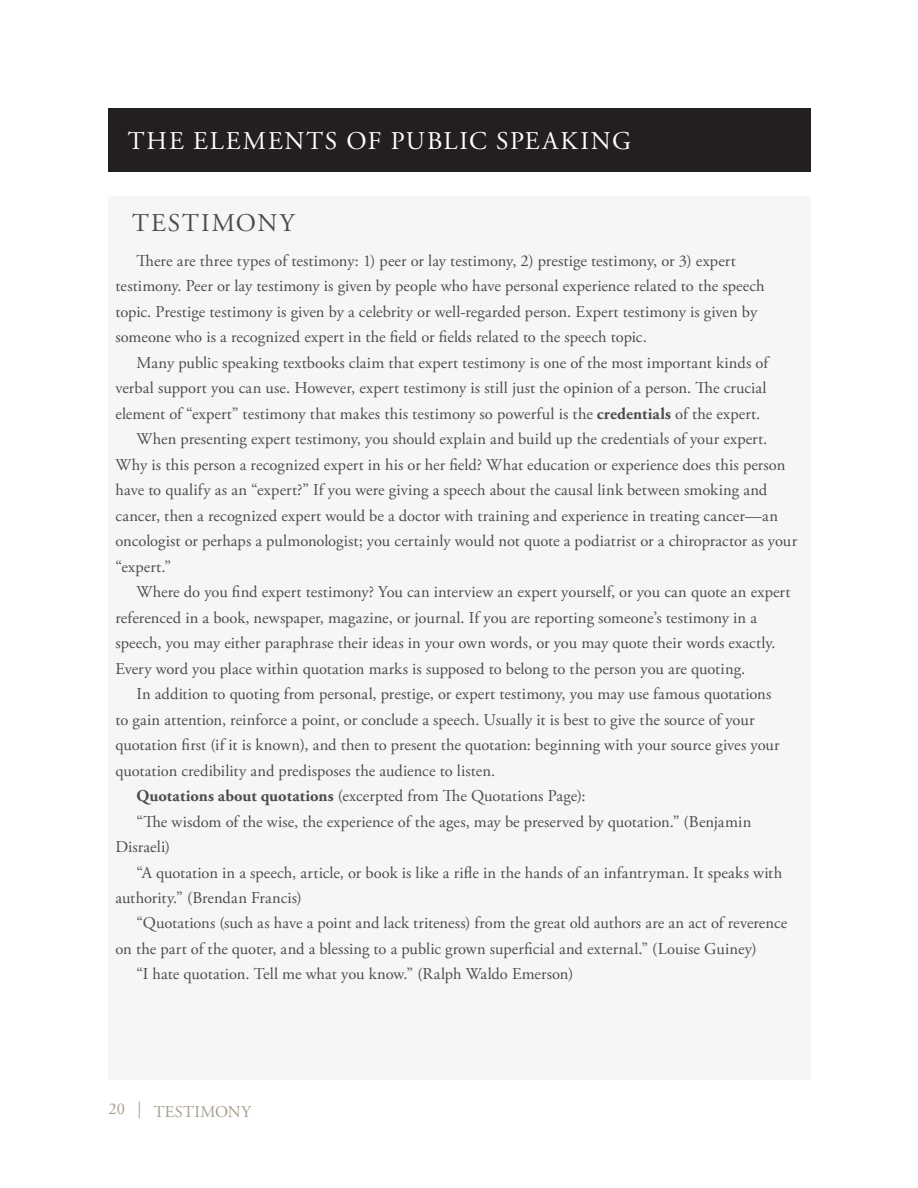
<style>
.page{position:relative;width:918px;height:1188px;background:#fff}
.page>*{position:absolute;margin:0;border:0;box-sizing:border-box;transform-origin:0 0}
.t1{font:25.5px "Adobe Garamond Pro";letter-spacing:.075em;color:#fff}
.t2{font:25.5px "Adobe Garamond Pro";letter-spacing:.075em;color:#4c4c4e}
.t3{font:16.5px/25.5px "Adobe Garamond Pro";color:#4c4c4e}
.t4{font:16.5px "Adobe Garamond Pro";letter-spacing:.02em;color:#a69e8c}
.s1{font-weight:700}
</style>
<div class="page">
<div style="left:108px;top:196px;width:702px;height:884px;background:#f5f6f6"></div>
<div style="left:108px;top:108px;width:702px;height:63px;background:#231f20"></div>
<h1 class="t1" style="left:128px;top:131px;width:505px">THE ELEMENTS OF PUBLIC SPEAKING</h1>
<h1 class="t2" style="left:132px;top:213px;width:164px">TESTIMONY</h1>
<p class="t3" style="left:115px;top:249px;width:651px;text-indent:21px">There are three types of testimony: 1) peer or lay testimony, 2) prestige testimony, or 3) expert testimony. Peer or lay testimony is given by people who have personal experience related to the speech topic. Prestige testimony is given by a celebrity or well-regarded person. Expert testimony is given by someone who is a recognized expert in the field or fields related to the speech topic.</p>
<p class="t3" style="left:137px;top:351px;width:633px">Many public speaking textbooks claim that expert testimony is one of the most important kinds of</p>
<p class="t3" style="left:115px;top:376px;width:653px">verbal support you can use. However, expert testimony is still just the opinion of a person. The crucial</p>
<p class="t3" style="left:115px;top:402px;width:646px">element of “expert” testimony that makes this testimony so powerful is the <span class="s1">credentials</span> of the expert.</p>
<p class="t3" style="left:136px;top:427px;width:632px">When presenting expert testimony, you should explain and build up the credentials of your expert.</p>
<p class="t3" style="left:115px;top:453px;width:671px">Why is this person a recognized expert in his or her field? What education or experience does this person</p>
<p class="t3" style="left:115px;top:478px;width:653px">have to qualify as an “expert?” If you were giving a speech about the causal link between smoking and</p>
<p class="t3" style="left:115px;top:504px;width:664px">cancer, then a recognized expert would be a doctor with training and experience in treating cancer—an</p>
<p class="t3" style="left:115px;top:529px;width:683px">oncologist or perhaps a pulmonologist; you certainly would not quote a podiatrist or a chiropractor as your</p>
<p class="t3" style="left:115px;top:555px;width:57px">“expert.”</p>
<p class="t3" style="left:136px;top:580px;width:656px">Where do you find expert testimony? You can interview an expert yourself, or you can quote an expert</p>
<p class="t3" style="left:115px;top:606px;width:643px">referenced in a book, newspaper, magazine, or journal. If you are reporting someone’s testimony in a</p>
<p class="t3" style="left:115px;top:631px;width:662px">speech, you may either paraphrase their ideas in your own words, or you may quote their words exactly.</p>
<p class="t3" style="left:115px;top:657px;width:631px">Every word you place within quotation marks is supposed to belong to the person you are quoting.</p>
<p class="t3" style="left:136px;top:682px;width:637px">In addition to quoting from personal, prestige, or expert testimony, you may use famous quotations</p>
<p class="t3" style="left:115px;top:708px;width:641px">to gain attention, reinforce a point, or conclude a speech. Usually it is best to give the source of your</p>
<p class="t3" style="left:115px;top:733px;width:666px">quotation first (if it is known), and then to present the quotation: beginning with your source gives your</p>
<p class="t3" style="left:115px;top:759px;width:381px">quotation credibility and predisposes the audience to listen.</p>
<p class="t3" style="left:136px;top:784px;width:451px"><span class="s1">Quotations about quotations</span> (excerpted from The Quotations Page):</p>
<p class="t3" style="left:136px;top:810px;width:616px">“The wisdom of the wise, the experience of the ages, may be preserved by quotation.” (Benjamin</p>
<p class="t3" style="left:115px;top:835px;width:56px">Disraeli)</p>
<p class="t3" style="left:136px;top:861px;width:647px">“A quotation in a speech, article, or book is like a rifle in the hands of an infantryman. It speaks with</p>
<p class="t3" style="left:115px;top:886px;width:188px">authority.” (Brendan Francis)</p>
<p class="t3" style="left:137px;top:912px;width:652px">“Quotations (such as have a point and lack triteness) from the great old authors are an act of reverence</p>
<p class="t3" style="left:115px;top:937px;width:643px">on the part of the quoter, and a blessing to a public grown superficial and external.” (Louise Guiney)</p>
<p class="t3" style="left:137px;top:963px;width:438px">“I hate quotation. Tell me what you know.” (Ralph Waldo Emerson)</p>
<p class="t4" style="left:108px;top:1106px;width:144px"><sup>20</sup> <sup>|</sup> TESTIMONY</p>
</div>
